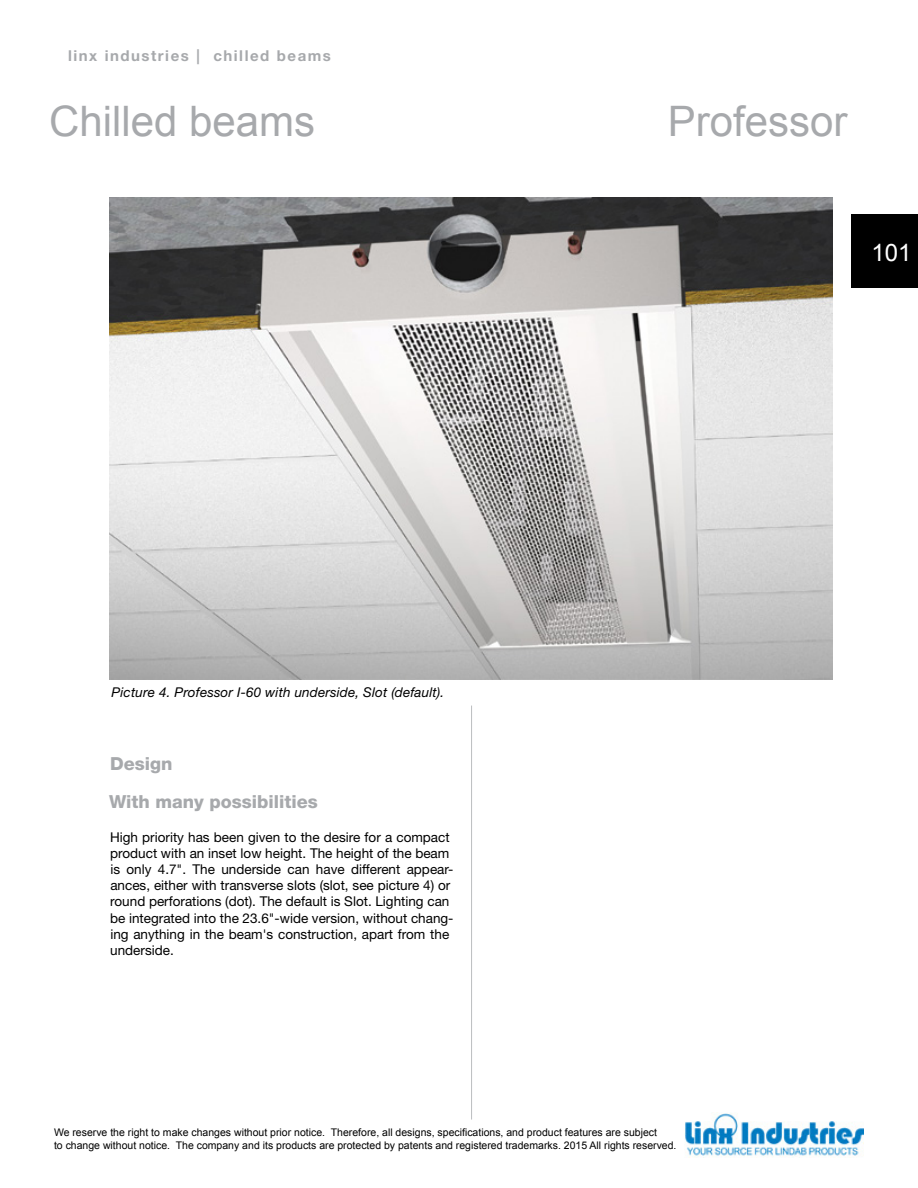
<style>
.page{position:relative;width:918px;height:1188px;background:#fff}
.page>*{position:absolute;margin:0;border:0;box-sizing:border-box;transform-origin:0 0}
.t1{font:42px "Arial";color:#a7a9ac}
.t2{font:24px "Arial";color:#fff}
.t3{font:800 18px/38.5px "Helvetica Neue LT Pro";color:#a7a9ac}
.t4{font:700 15px "Helvetica Neue LT Pro";letter-spacing:.1em;color:#a7a9ac}
.t5{font:13.5px/16.2px "Helvetica Neue LT Pro";color:#000}
.t6{font:italic 13.5px "Helvetica Neue LT Pro";letter-spacing:.01em;color:#000}
.t7{font:10.5px/12.6px "Arial";color:#000}
</style>
<div class="page">
<div style="left:851px;top:215px;width:67px;height:73px;background:#000"></div>
<img style="left:685px;top:1113px;width:179px;height:45px">
<hr style="left:471px;top:706px;width:1px;height:414px;background:#bcbec0">
<img style="left:110px;top:198px;width:723px;height:481px">
<p class="t4" style="left:68px;top:47px;width:264px">linx industries | chilled beams</p>
<h1 class="t1" style="left:49px;top:94px;width:268px">Chilled beams</h1>
<h1 class="t1" style="left:668px;top:94px;width:181px">Professor</h1>
<h2 class="t2" style="left:871px;top:237px;width:42px">101</h2>
<p class="t6" style="left:112px;top:684px;width:334px">Picture 4. Professor I-60 with underside, Slot (default).</p>
<h3 class="t3" style="left:109px;top:744px;width:210px">Design<br>With many possibilities</h3>
<p class="t5" style="left:110px;top:828px;width:345px">High priority has been given to the desire for a compact product with an inset low height. The height of the beam is only 4.7". The underside can have different appear&shy;ances, either with transverse slots (slot, see picture 4) or round perforations (dot). The default is Slot. Lighting can be integrated into the 23.6"-wide version, without chang&shy;ing anything in the beam's construction, apart from the underside.</p>
<p class="t7" style="left:54px;top:1126px;width:624px">We reserve the right to make changes without prior notice. Therefore, all designs, specifications, and product features are subject<br>to change without notice. The company and its products are protected by patents and registered trademarks. 2015 All rights reserved.</p>
</div>
